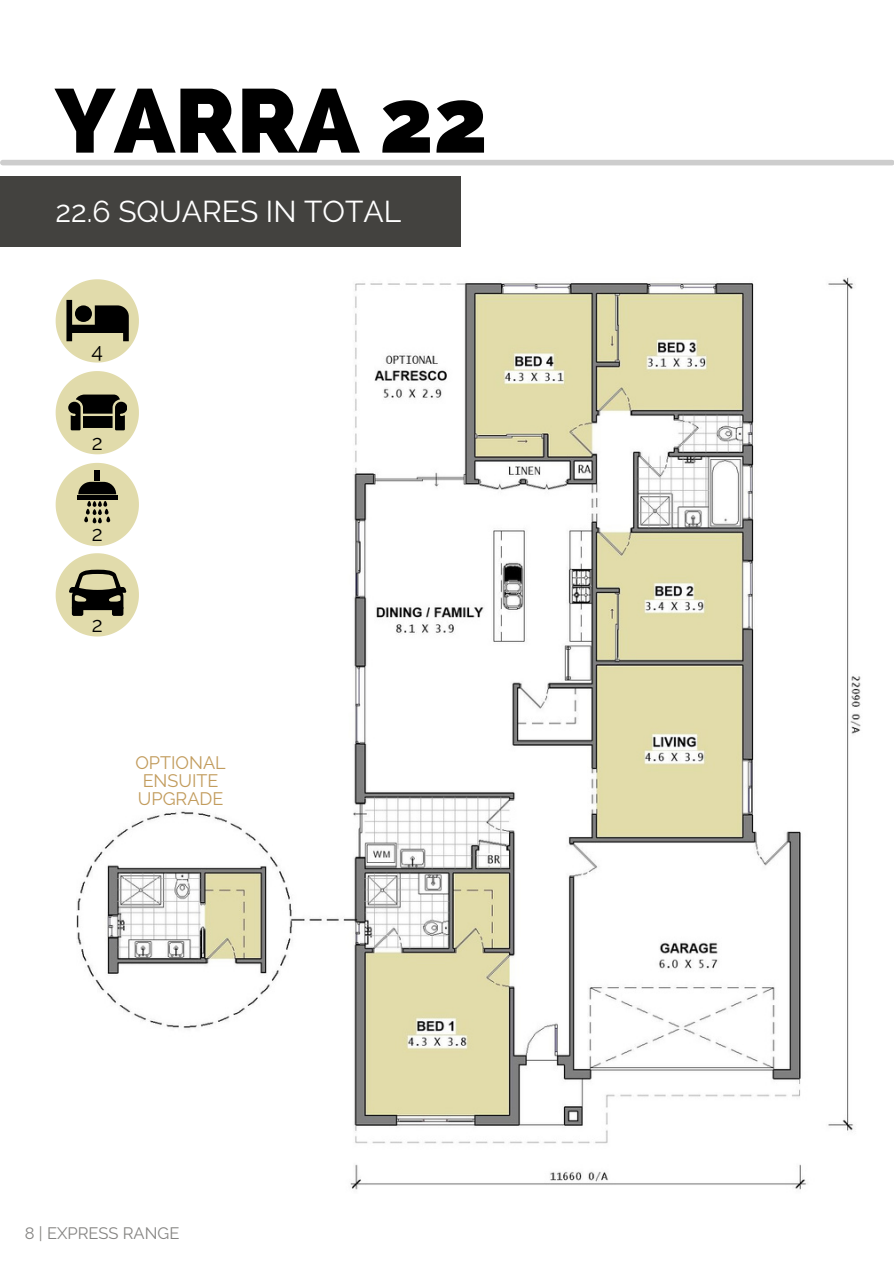
<style>
.page{position:relative;width:894px;height:1264px;background:#fff}
.page>*{position:absolute;margin:0;border:0;box-sizing:border-box;transform-origin:0 0}
.t1{font:800 90.15px "Raleway";color:#000}
.t2{font:30px "Raleway";color:#fff}
.t3{font:21px "Raleway";color:#000}
.t4{font:18px "Raleway";color:#c29c5d}
.t5{font:16.5px "Raleway";color:#858482}
</style>
<div class="page">
<img style="left:76px;top:277px;width:785px;height:913px">
<div style="left:3px;top:160px;width:888px;height:5px;background:#cdcdcd"></div>
<div style="left:0;top:176px;width:461px;height:70px;background:#43423f"></div>
<svg style="left:56px;top:279px;width:83px;height:83px"></svg>
<svg style="left:56px;top:371px;width:83px;height:83px"></svg>
<svg style="left:56px;top:463px;width:83px;height:83px"></svg>
<svg style="left:56px;top:553px;width:83px;height:83px"></svg>
<p class="t1" style="left:56px;top:68px;width:433px">YARRA 22</p>
<p class="t2" style="left:56px;top:193px;width:347px">22.6 SQUARES IN TOTAL</p>
<p class="t3" style="left:91px;top:338px;width:13px">4</p>
<p class="t3" style="left:92px;top:430px;width:12px">2</p>
<p class="t3" style="left:92px;top:521px;width:12px">2</p>
<p class="t3" style="left:92px;top:612px;width:12px">2</p>
<p class="t4" style="left:135px;top:752px;width:92px">OPTIONAL</p>
<p class="t4" style="left:143px;top:770px;width:77px">ENSUITE</p>
<p class="t4" style="left:138px;top:788px;width:87px">UPGRADE</p>
<p class="t5" style="left:25px;top:1223px;width:156px">8 | EXPRESS RANGE</p>
</div>
